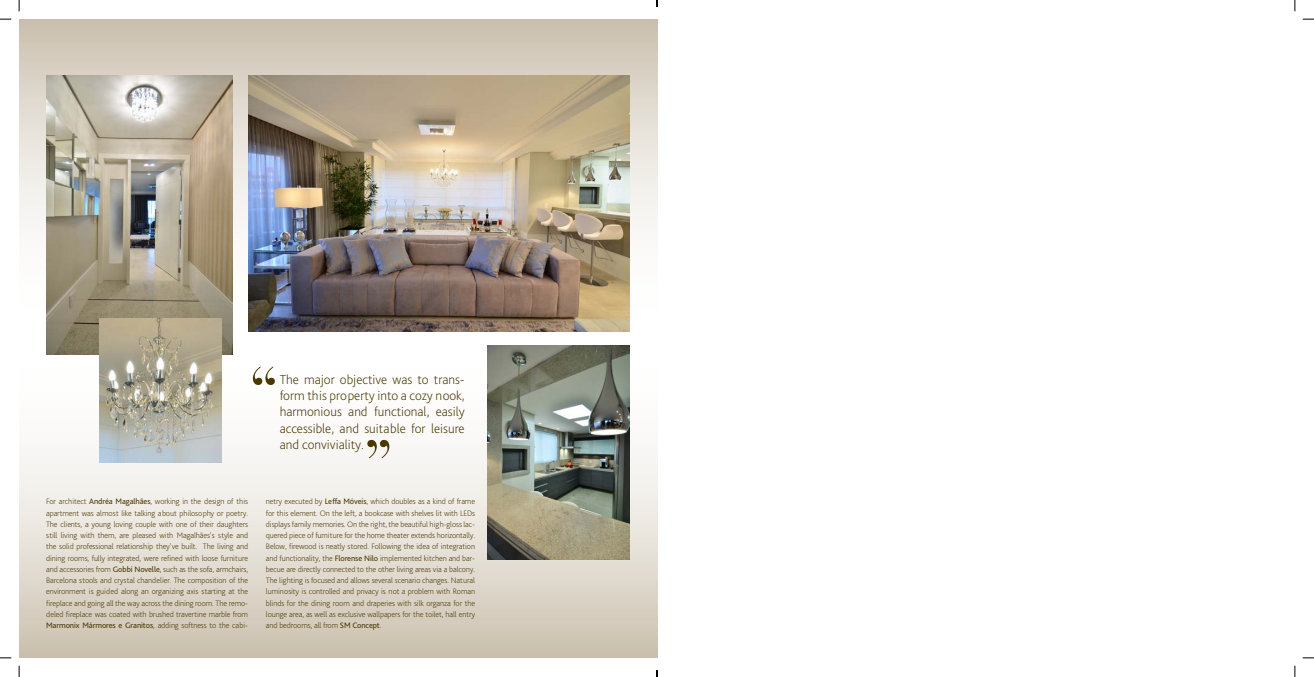
<style>
.page{position:relative;width:1314px;height:677px;background:#fff}
.page>*{position:absolute;margin:0;border:0;box-sizing:border-box;transform-origin:0 0}
.t1{font:67.5px "Didot";color:#4a3800}
.t2{font:200 13.5px/16.2px "Bliss Pro";color:#4a3800;text-align:justify}
.t3{font:200 8.25px/11.2px "Bliss Pro";letter-spacing:-.01em;color:#4a3800;text-align:justify}
.s1{font-weight:400}
</style>
<div class="page">
<div style="left:19px;top:19px;width:638px;height:325px;background:linear-gradient(to bottom,#d2c9b9,#fff)"></div>
<div style="left:19px;top:332px;width:638px;height:325px;background:linear-gradient(to bottom,#fff,#d2c9ba)"></div>
<img style="left:488px;top:345px;width:142px;height:214px">
<img style="left:46px;top:75px;width:186px;height:279px">
<img style="left:249px;top:75px;width:381px;height:256px">
<img style="left:100px;top:318px;width:122px;height:144px">
<svg style="left:1294px;top:0;width:2px;height:11px"></svg>
<svg style="left:1294px;top:665px;width:2px;height:11px"></svg>
<svg style="left:656px;top:0;width:2px;height:7px"></svg>
<svg style="left:656px;top:670px;width:2px;height:6px"></svg>
<p class="t1" style="left:249px;top:351px;width:31px">“</p>
<p class="t2" style="left:280px;top:371px;width:186px">The major objective was to trans&shy;form this property into a cozy nook, harmonious and functional, easily accessible, and suitable for leisure and conviviality.</p>
<p class="t1" style="left:393px;top:472px;width:31px;rotate:-180deg">“</p>
<p class="t3" style="left:46px;top:495px;width:204px">For architect <span class="s1">Andréa Magalhães</span>, working in the design of this apartment was almost like talking about philosophy or poetry.<br>The clients, a young loving couple with one of their daughters still living with them, are pleased with Magalhães’s style and the solid professional relationship they’ve built. The living and dining rooms, fully integrated, were refined with loose furniture and accessories from <span class="s1">Gobbi Novelle</span>, such as the sofa, armchairs, Barcelona stools and crystal chandelier. The composition of the environment is guided along an organizing axis starting at the fireplace and going all the way across the dining room. The remo&shy;deled fireplace was coated with brushed travertine marble from <span class="s1">Marmonix Mármores e Granitos</span>, adding softness to the cabi-</p>
<p class="t3" style="left:266px;top:495px;width:211px">netry executed by <span class="s1">Leffa Móveis</span>, which doubles as a kind of frame for this element. On the left, a bookcase with shelves lit with LEDs displays family memories. On the right, the beautiful high-gloss lac&shy;quered piece of furniture for the home theater extends horizontally.<br>Below, firewood is neatly stored. Following the idea of integration and functionality, the <span class="s1">Florense Nilo</span> implemented kitchen and bar&shy;becue are directly connected to the other living areas via a balcony.<br>The lighting is focused and allows several scenario changes. Natural luminosity is controlled and privacy is not a problem with Roman blinds for the dining room and draperies with silk organza for the lounge area, as well as exclusive wallpapers for the toilet, hall entry and bedrooms, all from <span class="s1">SM Concept</span>.</p>
</div>
